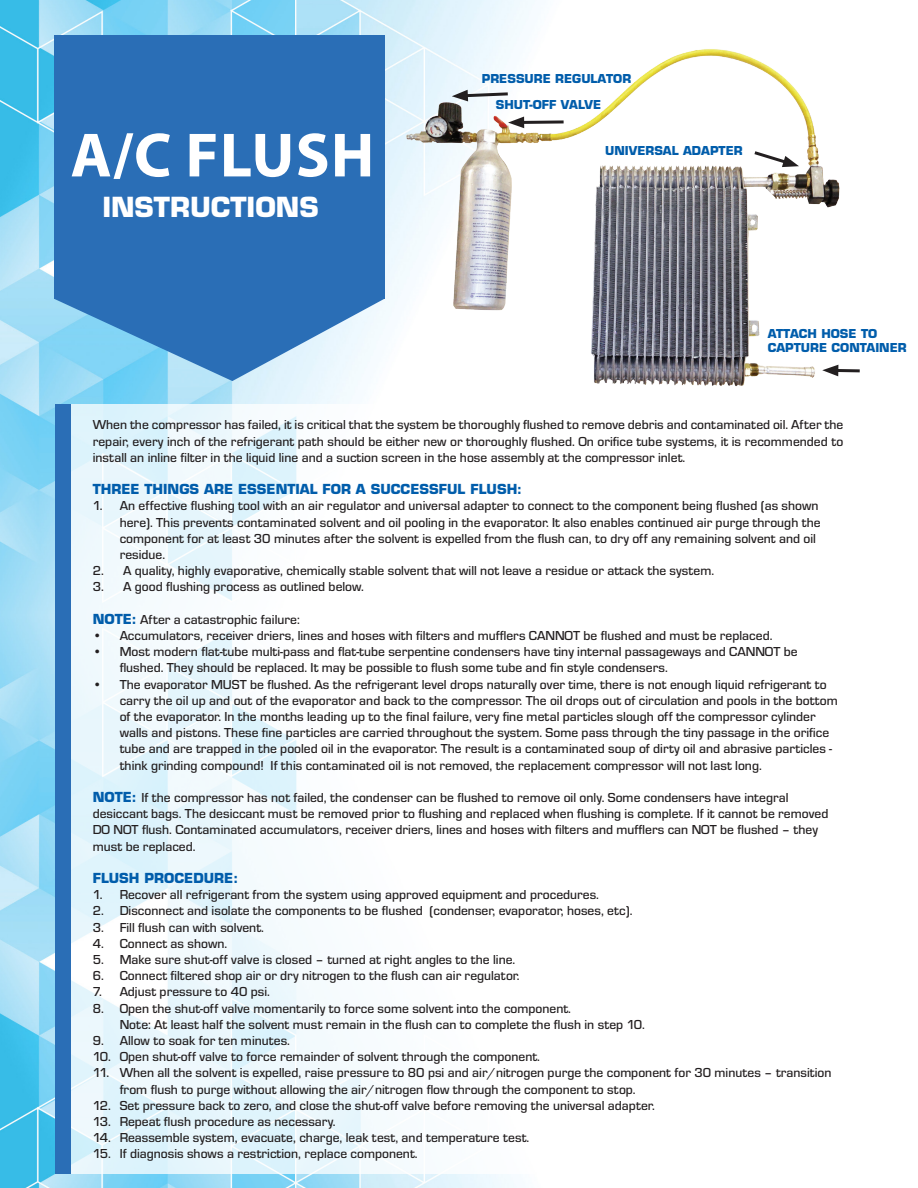
<style>
.page{position:relative;width:918px;height:1188px;background:#fff}
.page>*{position:absolute;margin:0;border:0;box-sizing:border-box;transform-origin:0 0}
.t1{font:700 63px "Myriad Pro";letter-spacing:.02em;color:#fff}
.t2{font:700 27px "Eurostile LT Std";color:#fff}
.t3{font:500 13.5px/16.2px "Eurostile TOT";color:#231f20}
.t4{font:700 13.5px "Eurostile LT Std";color:#015dab}
.t5{font:700 12px "Eurostile LT Std";color:#015dab}
.s1{font-family:"Eurostile LT Std";font-weight:700;color:#015dab}
</style>
<div class="page">
<img style="left:0;top:0;width:535px;height:1188px">
<div style="left:54px;top:35px;width:330px;height:264px;background:#2a6eb6"></div>
<img style="left:396px;top:34px;width:444px;height:366px">
<svg style="left:452px;top:90px;width:59px;height:11px"></svg>
<svg style="left:508px;top:117px;width:59px;height:11px"></svg>
<svg style="left:751px;top:149px;width:48px;height:18px"></svg>
<svg style="left:822px;top:365px;width:38px;height:11px"></svg>
<svg style="left:71px;top:404px;width:464px;height:769px"></svg>
<div style="left:56px;top:404px;width:15px;height:769px;background:#2a6eb6"></div>
<svg style="left:54px;top:299px;width:330px;height:82px;background:#6fa9d7"></svg>
<p class="t1" style="left:71px;top:114px;width:305px">A/C FLUSH</p>
<p class="t2" style="left:102px;top:190px;width:218px">INSTRUCTIONS</p>
<p class="t5" style="left:482px;top:71px;width:151px">PRESSURE REGULATOR</p>
<p class="t5" style="left:496px;top:98px;width:107px">SHUT-OFF VALVE</p>
<p class="t5" style="left:605px;top:143px;width:139px">UNIVERSAL ADAPTER</p>
<p class="t5" style="left:768px;top:326px;width:111px">ATTACH HOSE TO</p>
<p class="t5" style="left:768px;top:340px;width:141px">CAPTURE CONTAINER</p>
<p class="t3" style="left:93px;top:417px;width:752px;text-align:justify">When the compressor has failed, it is critical that the system be thoroughly flushed to remove debris and contaminated oil. After the repair, every inch of the refrigerant path should be either new or thoroughly flushed. On orifice tube systems, it is recommended to install an inline filter in the liquid line and a suction screen in the hose assembly at the compressor inlet.</p>
<p class="t4" style="left:93px;top:481px;width:431px">THREE THINGS ARE ESSENTIAL FOR A SUCCESSFUL FLUSH:</p>
<p class="t3" style="left:120px;top:498px;width:702px;text-indent:-27px">1. An effective flushing tool with an air regulator and universal adapter to connect to the component being flushed (as shown here). This prevents contaminated solvent and oil pooling in the evaporator. It also enables continued air purge through the component for at least 30 minutes after the solvent is expelled from the flush can, to dry off any remaining solvent and oil residue.</p>
<p class="t3" style="left:93px;top:563px;width:623px">2. A quality, highly evaporative, chemically stable solvent that will not leave a residue or attack the system.</p>
<p class="t3" style="left:93px;top:579px;width:273px">3. A good flushing process as outlined below.</p>
<p class="t3" style="left:93px;top:611px;width:209px"><span class="s1">NOTE:</span> After a catastrophic failure:</p>
<p class="t3" style="left:93px;top:628px;width:681px">• Accumulators, receiver driers, lines and hoses with filters and mufflers CANNOT be flushed and must be replaced.</p>
<p class="t3" style="left:120px;top:644px;width:680px;text-indent:-27px">• Most modern flat-tube multi-pass and flat-tube serpentine condensers have tiny internal passageways and CANNOT be flushed. They should be replaced. It may be possible to flush some tube and fin style condensers.</p>
<p class="t3" style="left:120px;top:676px;width:720px;text-indent:-27px">• The evaporator MUST be flushed. As the refrigerant level drops naturally over time, there is not enough liquid refrigerant to carry the oil up and out of the evaporator and back to the compressor. The oil drops out of circulation and pools in the bottom of the evaporator. In the months leading up to the final failure, very fine metal particles slough off the compressor cylinder walls and pistons. These fine particles are carried throughout the system. Some pass through the tiny passage in the orifice tube and are trapped in the pooled oil in the evaporator. The result is a contaminated soup of dirty oil and abrasive particles - think grinding compound! If this contaminated oil is not removed, the replacement compressor will not last long.</p>
<p class="t3" style="left:93px;top:790px;width:697px"><span class="s1">NOTE:</span> If the compressor has not failed, the condenser can be flushed to remove oil only. Some condensers have integral</p>
<p class="t3" style="left:93px;top:806px;width:737px">desiccant bags. The desiccant must be removed prior to flushing and replaced when flushing is complete. If it cannot be removed<br>DO NOT flush. Contaminated accumulators, receiver driers, lines and hoses with filters and mufflers can NOT be flushed – they must be replaced.</p>
<p class="t4" style="left:93px;top:870px;width:147px">FLUSH PROCEDURE:</p>
<p class="t3" style="left:93px;top:887px;width:508px">1. Recover all refrigerant from the system using approved equipment and procedures.</p>
<p class="t3" style="left:93px;top:903px;width:541px">2. Disconnect and isolate the components to be flushed (condenser, evaporator, hoses, etc).</p>
<p class="t3" style="left:93px;top:919px;width:173px">3. Fill flush can with solvent.</p>
<p class="t3" style="left:93px;top:935px;width:136px">4. Connect as shown.</p>
<p class="t3" style="left:93px;top:952px;width:424px">5. Make sure shut-off valve is closed – turned at right angles to the line.</p>
<p class="t3" style="left:93px;top:968px;width:429px">6. Connect filtered shop air or dry nitrogen to the flush can air regulator.</p>
<p class="t3" style="left:93px;top:984px;width:179px">7. Adjust pressure to 40 psi.</p>
<p class="t3" style="left:120px;top:1000px;width:527px;text-indent:-27px">8. Open the shut-off valve momentarily to force some solvent into the component.<br>Note: At least half the solvent must remain in the flush can to complete the flush in step 10.</p>
<p class="t3" style="left:93px;top:1033px;width:199px">9. Allow to soak for ten minutes.</p>
<p class="t3" style="left:93px;top:1049px;width:449px">10. Open shut-off valve to force remainder of solvent through the component.</p>
<p class="t3" style="left:120px;top:1065px;width:713px;text-indent:-27px">11. When all the solvent is expelled, raise pressure to 80 psi and air/nitrogen purge the component for 30 minutes – transition from flush to purge without allowing the air/nitrogen flow through the component to stop.</p>
<p class="t3" style="left:93px;top:1097px;width:564px">12. Set pressure back to zero, and close the shut-off valve before removing the universal adapter.</p>
<p class="t3" style="left:93px;top:1114px;width:245px">13. Repeat flush procedure as necessary.</p>
<p class="t3" style="left:93px;top:1130px;width:438px">14. Reassemble system, evacuate, charge, leak test, and temperature test.</p>
<p class="t3" style="left:93px;top:1146px;width:326px">15. If diagnosis shows a restriction, replace component.</p>
</div>
